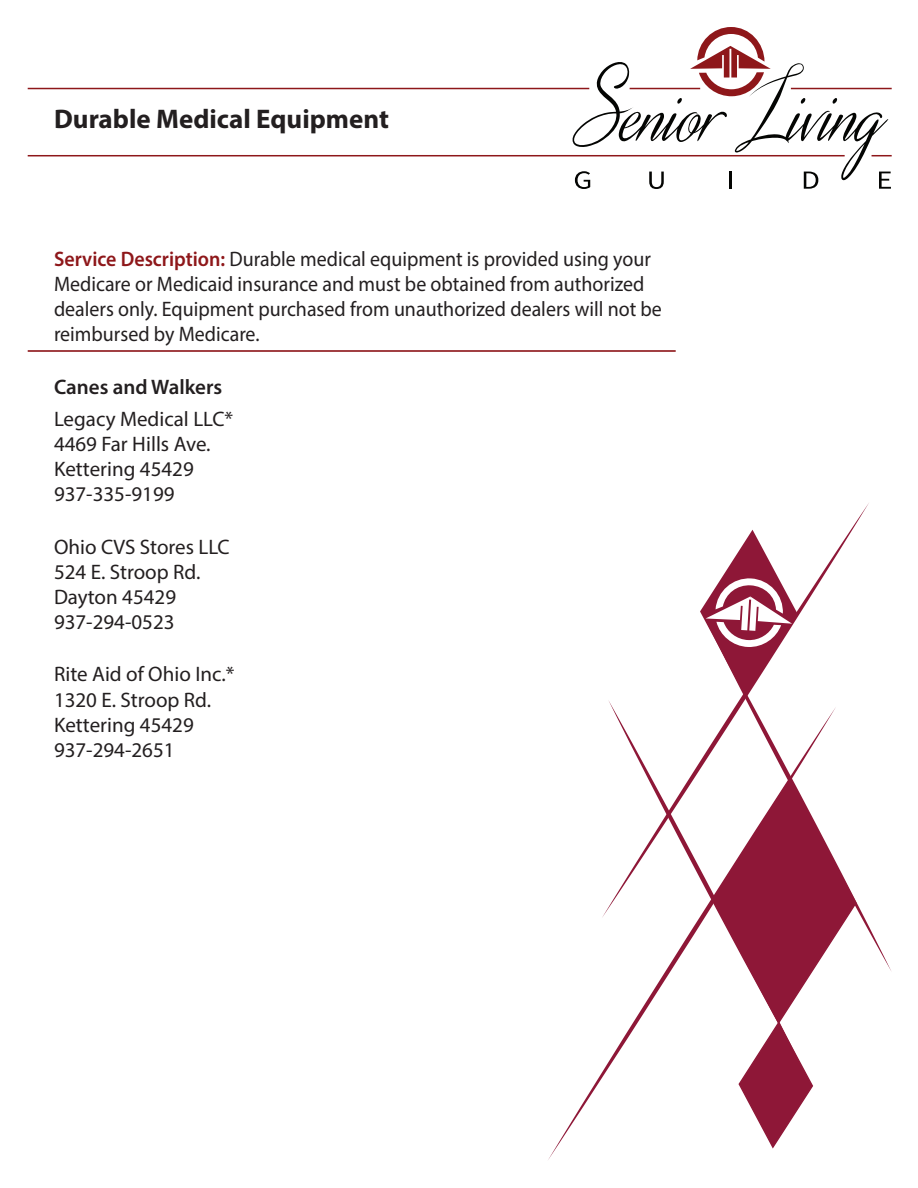
<style>
.page{position:relative;width:918px;height:1188px;background:#fff}
.page>*{position:absolute;margin:0;border:0;box-sizing:border-box;transform-origin:0 0}
.t1{font:700 27px "Myriad Pro";color:#231f20}
.Item_First_Line{font:21px/25.2px "Myriad Pro";color:#231f20;scale:.95 1}
.Item_Info{font:21px "Myriad Pro";color:#231f20}
.Item_First_Line-2{font:21px "Myriad Pro";color:#231f20}
.Item_First_Line-3{font:600 21px "Myriad Pro";color:#231f20}
.s1{font-weight:600;color:#8e171a}
</style>
<div class="page">
<svg style="left:548px;top:972px;width:265px;height:188px"></svg>
<svg style="left:739px;top:614px;width:152px;height:358px"></svg>
<svg style="left:608px;top:700px;width:189px;height:358px"></svg>
<svg style="left:700px;top:530px;width:98px;height:166px"></svg>
<svg style="left:572px;top:27px;width:320px;height:162px"></svg>
<hr style="left:28px;top:155px;width:817px;height:1px;background:#8e171a">
<hr style="left:630px;top:88px;width:70px;height:1px;background:#8e171a">
<hr style="left:28px;top:88px;width:561px;height:1px;background:#8e171a">
<hr style="left:791px;top:88px;width:101px;height:1px;background:#8e171a">
<hr style="left:28px;top:350px;width:648px;height:2px;background:#8e171a">
<p class="t1" style="left:54px;top:102px;width:336px">Durable Medical Equipment</p>
<p class="Item_First_Line" style="left:54px;top:246px;width:641px"><span class="s1">Service Description:</span> Durable medical equipment is provided using your Medicare or Medicaid insurance and must be obtained from authorized dealers only. Equipment purchased from unauthorized dealers will not be reimbursed by Medicare.</p>
<p class="Item_First_Line-3" style="left:54px;top:373px;width:170px">Canes and Walkers</p>
<p class="Item_First_Line-2" style="left:54px;top:406px;width:181px">Legacy Medical LLC*</p>
<p class="Item_Info" style="left:54px;top:431px;width:158px">4469 Far Hills Ave.</p>
<p class="Item_Info" style="left:54px;top:456px;width:141px">Kettering 45429</p>
<p class="Item_Info" style="left:54px;top:481px;width:122px">937-335-9199</p>
<p class="Item_First_Line-2" style="left:54px;top:534px;width:177px">Ohio CVS Stores LLC</p>
<p class="Item_Info" style="left:54px;top:559px;width:148px">524 E. Stroop Rd.</p>
<p class="Item_Info" style="left:54px;top:584px;width:124px">Dayton 45429</p>
<p class="Item_Info" style="left:54px;top:609px;width:122px">937-294-0523</p>
<p class="Item_First_Line-2" style="left:54px;top:661px;width:182px">Rite Aid of Ohio Inc.*</p>
<p class="Item_Info" style="left:54px;top:687px;width:159px">1320 E. Stroop Rd.</p>
<p class="Item_Info" style="left:54px;top:712px;width:141px">Kettering 45429</p>
<p class="Item_Info" style="left:54px;top:737px;width:122px">937-294-2651</p>
</div>
